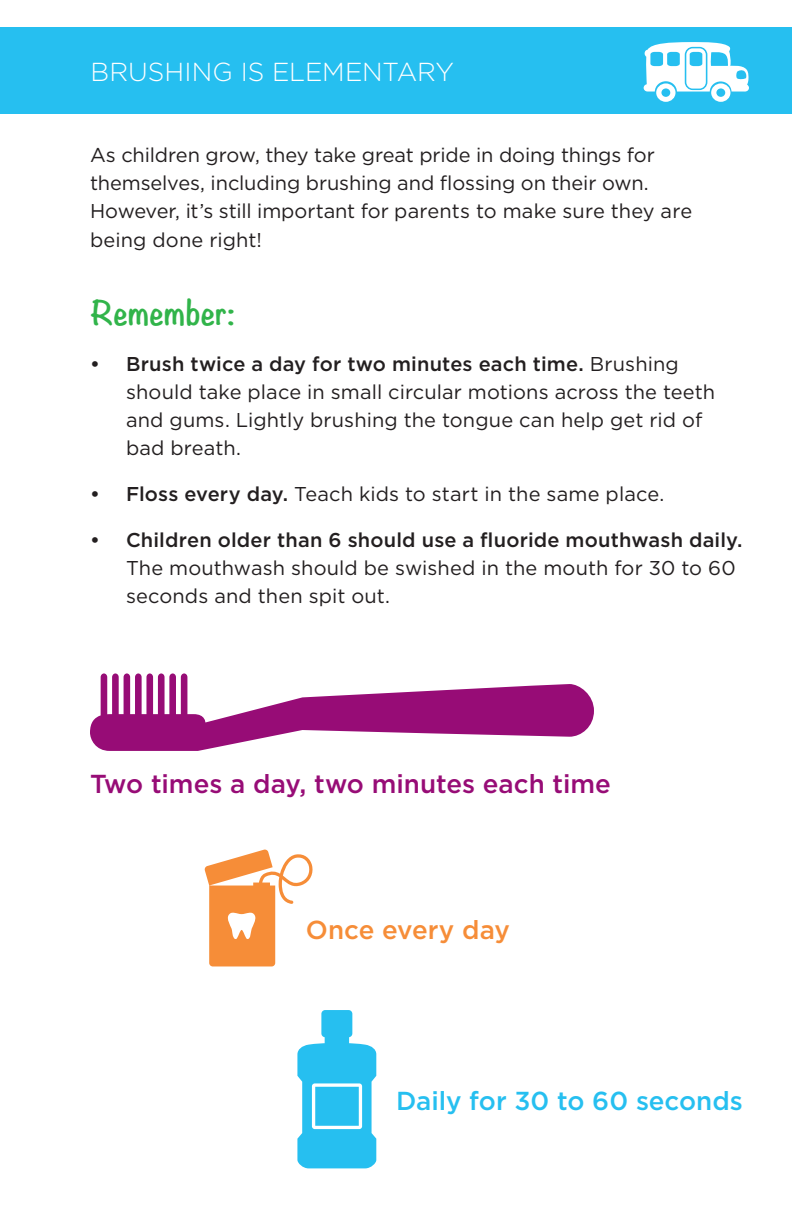
<style>
.page{position:relative;width:792px;height:1224px;background:#fff}
.page>*{position:absolute;margin:0;border:0;box-sizing:border-box;transform-origin:0 0}
.SUBHEAD_RED{font:700 30px "Noteworthy";color:#31b44a}
.t1{font:500 26px "Gotham";color:#970c76}
.BODY{font:500 26px "Gotham";color:#26bff0}
.HEADLINE{font:300 26px "Gotham";color:#fff}
.t2{font:500 26px "Gotham";color:#f68d38}
.BODY-2{font:20px/28px "Gotham";color:#231f20}
.s1{font-weight:500}
</style>
<div class="page">
<div style="left:0;top:27px;width:792px;height:86px;background:#26bff0"></div>
<svg style="left:644px;top:42px;width:105px;height:60px"></svg>
<svg style="left:90px;top:673px;width:504px;height:78px;fill:#970c76"></svg>
<svg style="left:204px;top:849px;width:109px;height:117px"></svg>
<svg style="left:297px;top:1010px;width:79px;height:158px"></svg>
<p class="HEADLINE" style="left:90px;top:55px;width:365px">BRUSHING IS ELEMENTARY</p>
<p class="BODY-2" style="left:90px;top:141px;width:604px">As children grow, they take great pride in doing things for themselves, including brushing and flossing on their own.<br>However, it’s still important for parents to make sure they are being done right!</p>
<p class="SUBHEAD_RED" style="left:90px;top:287px;width:146px">Remember:</p>
<p class="BODY-2" style="left:126px;top:350px;width:591px;text-indent:-36px"><span class="s1">• Brush twice a day for two minutes each time.</span> Brushing should take place in small circular motions across the teeth and gums. Lightly brushing the tongue can help get rid of bad breath.</p>
<p class="BODY-2" style="left:90px;top:480px;width:576px"><span class="s1">• Floss every day.</span> Teach kids to start in the same place.</p>
<p class="BODY-2" style="left:126px;top:526px;width:618px;text-indent:-36px"><span class="s1">• Children older than 6 should use a fluoride mouthwash daily.<br></span>The mouthwash should be swished in the mouth for 30 to 60 seconds and then spit out.</p>
<p class="t1" style="left:90px;top:767px;width:523px">Two times a day, two minutes each time</p>
<p class="t2" style="left:306px;top:913px;width:206px">Once every day</p>
<p class="BODY" style="left:396px;top:1084px;width:348px">Daily for 30 to 60 seconds</p>
</div>
